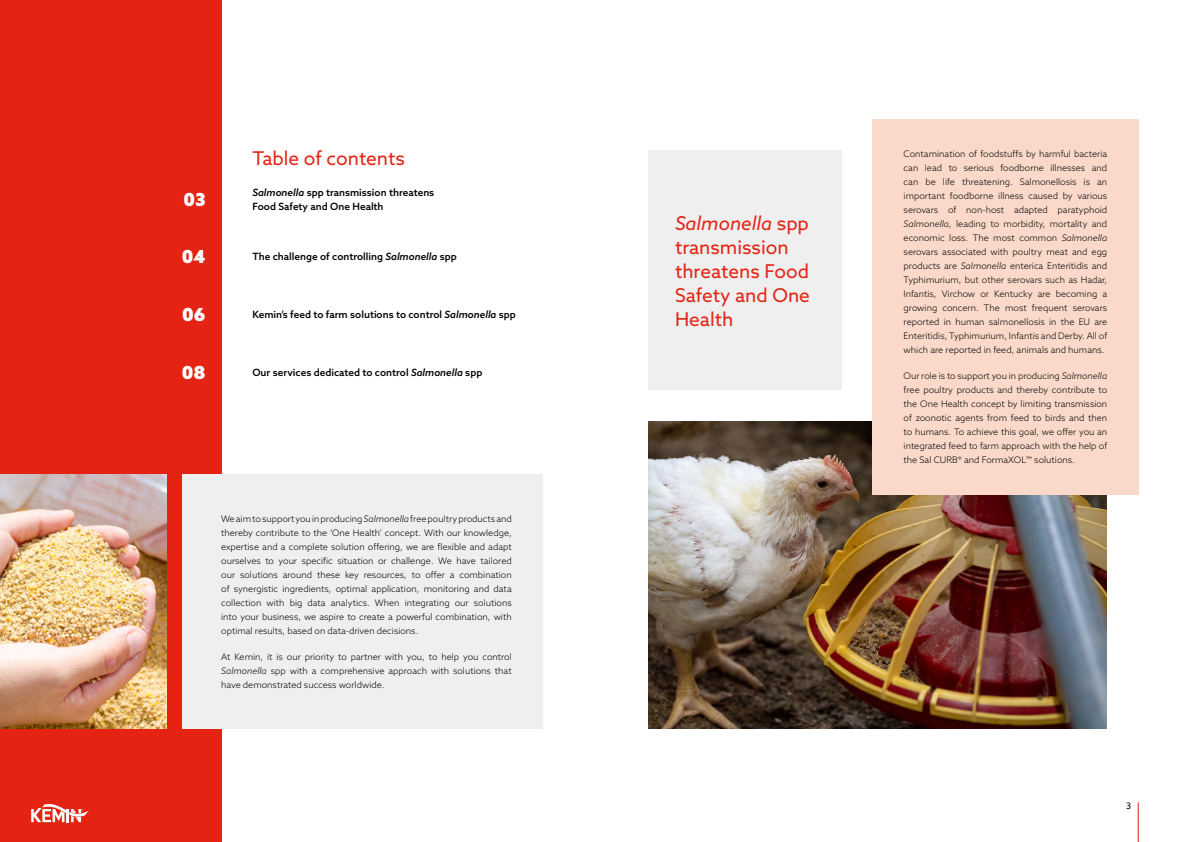
<style>
.page{position:relative;width:1191px;height:842px;background:#fff}
.page>*{position:absolute;margin:0;border:0;box-sizing:border-box;transform-origin:0 0}
.t1{font:19px/24px "Azo Sans";color:#e42313}
.t2{font:900 18px "Azo Sans";color:#fff}
.t3{font:500 10px/14px "Azo Sans";color:#000}
.t4{font:300 9px/14px "Azo Sans";color:#000;text-align:justify}
.t5{font:9px "Azo Sans";color:#000}
.s1{font-style:italic}
</style>
<div class="page">
<img style="left:648px;top:421px;width:458px;height:308px">
<div style="left:0;top:0;width:221px;height:842px;background:#e42313"></div>
<div style="left:182px;top:474px;width:361px;height:255px;background:#efefef"></div>
<img style="left:0;top:474px;width:167px;height:254px">
<div style="left:648px;top:150px;width:193px;height:240px;background:#efefef"></div>
<div style="left:872px;top:119px;width:266px;height:375px;background:#fad9ca"></div>
<svg style="left:31px;top:770px;width:191px;height:72px"></svg>
<hr style="left:1138px;top:802px;width:1px;height:40px;background:#e42313">
<h2 class="t2" style="left:183px;top:187px;width:24px">03</h2>
<h1 class="t1" style="left:252px;top:146px;width:154px">Table of contents</h1>
<p class="t3" style="left:252px;top:185px;width:183px"><span class="s1">Salmonella</span> spp transmission threatens<br>Food Safety and One Health</p>
<h2 class="t2" style="left:182px;top:245px;width:25px">04</h2>
<p class="t3" style="left:252px;top:250px;width:206px">The challenge of controlling <span class="s1">Salmonella</span> spp</p>
<h2 class="t2" style="left:182px;top:302px;width:25px">06</h2>
<p class="t3" style="left:252px;top:307px;width:265px">Kemin’s feed to farm solutions to control <span class="s1">Salmonella</span> spp</p>
<h2 class="t2" style="left:182px;top:360px;width:25px">08</h2>
<p class="t3" style="left:252px;top:365px;width:231px">Our services dedicated to control <span class="s1">Salmonella</span> spp</p>
<h1 class="t1" style="left:675px;top:210px;width:136px"><span class="s1">Salmonella</span> spp transmission threatens Food<br>Safety and One<br>Health</h1>
<p class="t4" style="left:903px;top:147px;width:205px">Contamination of foodstuffs by harmful bacteria can lead to serious foodborne illnesses and can be life threatening. Salmonellosis is an important foodborne illness caused by various serovars of non-host adapted paratyphoid <span class="s1">Salmonella,</span> leading to morbidity, mortality and economic loss. The most common <span class="s1">Salmonella </span>serovars associated with poultry meat and egg products are <span class="s1">Salmonella</span> enterica Enteritidis and Typhimurium, but other serovars such as Hadar, Infantis, Virchow or Kentucky are becoming a growing concern. The most frequent serovars reported in human salmonellosis in the EU are Enteritidis, Typhimurium, Infantis and Derby. All of which are reported in feed, animals and humans.</p>
<p class="t4" style="left:903px;top:369px;width:205px">Our role is to support you in producing <span class="s1">Salmonella </span>free poultry products and thereby contribute to the One Health concept by limiting transmission of zoonotic agents from feed to birds and then to humans. To achieve this goal, we offer you an integrated feed to farm approach with the help of the Sal CURB® and FormaXOL™ solutions.</p>
<p class="t4" style="left:221px;top:512px;width:292px">We aim to support you in producing <span class="s1">Salmonella</span> free poultry products and thereby contribute to the ‘One Health’ concept. With our knowledge, expertise and a complete solution offering, we are flexible and adapt ourselves to your specific situation or challenge. We have tailored our solutions around these key resources, to offer a combination of synergistic ingredients, optimal application, monitoring and data collection with big data analytics. When integrating our solutions into your business, we aspire to create a powerful combination, with optimal results, based on data-driven decisions.</p>
<p class="t4" style="left:221px;top:650px;width:292px">At Kemin, it is our priority to partner with you, to help you control <span class="s1">Salmonella</span> spp with a comprehensive approach with solutions that have demonstrated success worldwide.</p>
<p class="t5" style="left:1126px;top:800px;width:6px">3</p>
</div>
